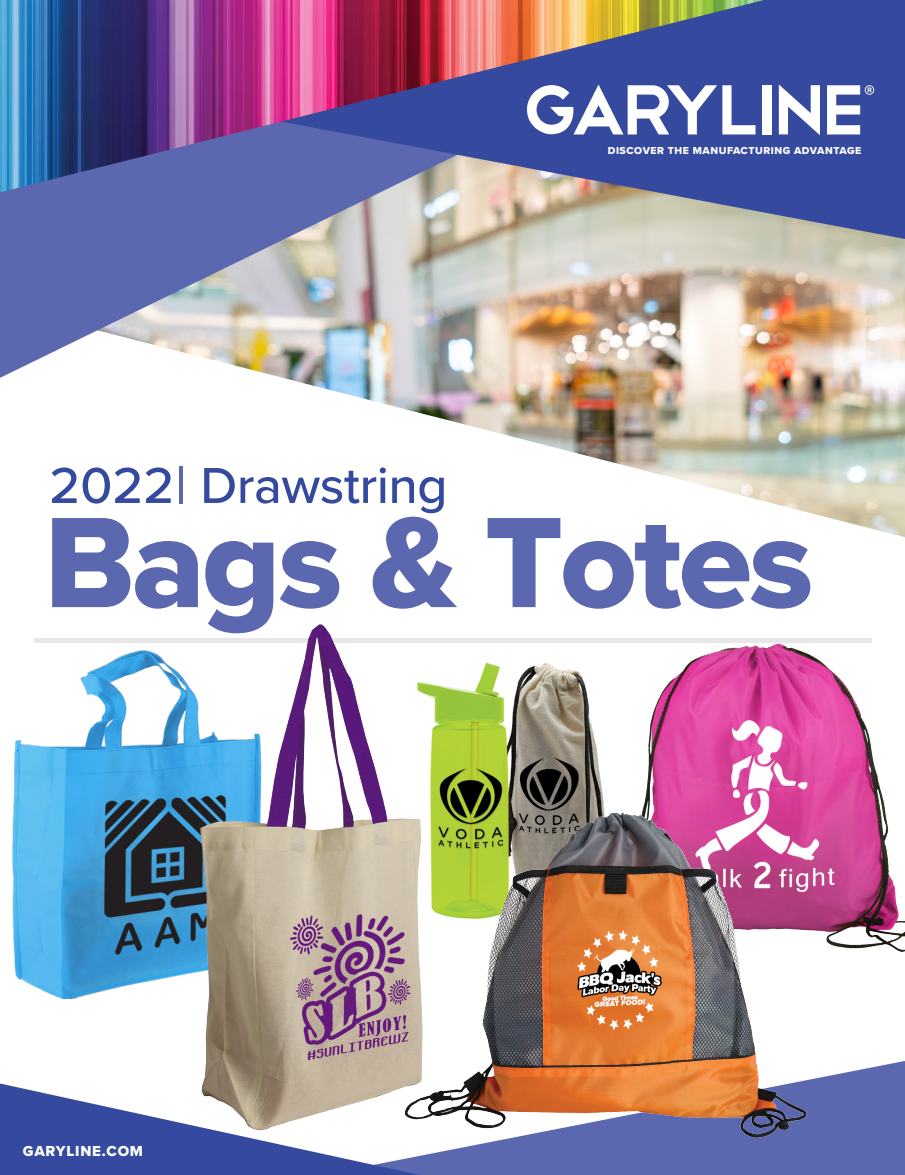
<style>
.page{position:relative;width:905px;height:1175px;background:#fff}
.page>*{position:absolute;margin:0;border:0;box-sizing:border-box;transform-origin:0 0}
.t1{font:133.5px "Proxima Nova Extrabld";letter-spacing:-.025em;color:#5b68b0}
.t2{font:500 52.35px "Proxima Nova";letter-spacing:-.01em;color:#354a9f}
.t3{font:15px "Proxima Nova Extrabld";letter-spacing:.05em;color:#fff}
.t4{font:10.5px "Proxima Nova Extrabld";letter-spacing:.05em;color:#fff}
.s1{color:#5b68b0}
</style>
<div class="page">
<img style="left:447px;top:662px;width:152px;height:100px">
<img style="left:284px;top:239px;width:620px;height:298px">
<img style="left:0;top:192px;width:540px;height:186px">
<svg style="left:817px;top:1061px;width:87px;height:113px;background:#6773b6"></svg>
<svg style="left:0;top:1083px;width:393px;height:91px"></svg>
<svg style="left:192px;top:0;width:712px;height:239px;background:#737da9"></svg>
<img style="left:0;top:0;width:764px;height:192px">
<div style="left:35px;top:638px;width:836px;height:5px;background:#e7e7e7"></div>
<svg style="left:527px;top:84px;width:228px;height:50px"></svg>
<div style="left:762px;top:85px;width:9px;height:49px;background:#fff"></div>
<svg style="left:778px;top:84px;width:42px;height:51px"></svg>
<svg style="left:827px;top:85px;width:47px;height:49px"></svg>
<img style="left:12px;top:642px;width:154px;height:356px">
<img style="left:166px;top:624px;width:281px;height:516px">
<img style="left:648px;top:638px;width:256px;height:314px">
<img style="left:393px;top:762px;width:424px;height:412px">
<p class="t4" style="left:608px;top:142px;width:255px">DISCOVER THE MANUFACTURING ADVANTAGE</p>
<p class="t2" style="left:49px;top:446px;width:399px">2022 <span class="s1">|</span> Drawstring</p>
<p class="t1" style="left:44px;top:463px;width:770px">Bags &amp; Totes</p>
<p class="t3" style="left:23px;top:1139px;width:122px">GARYLINE.COM</p>
</div>
